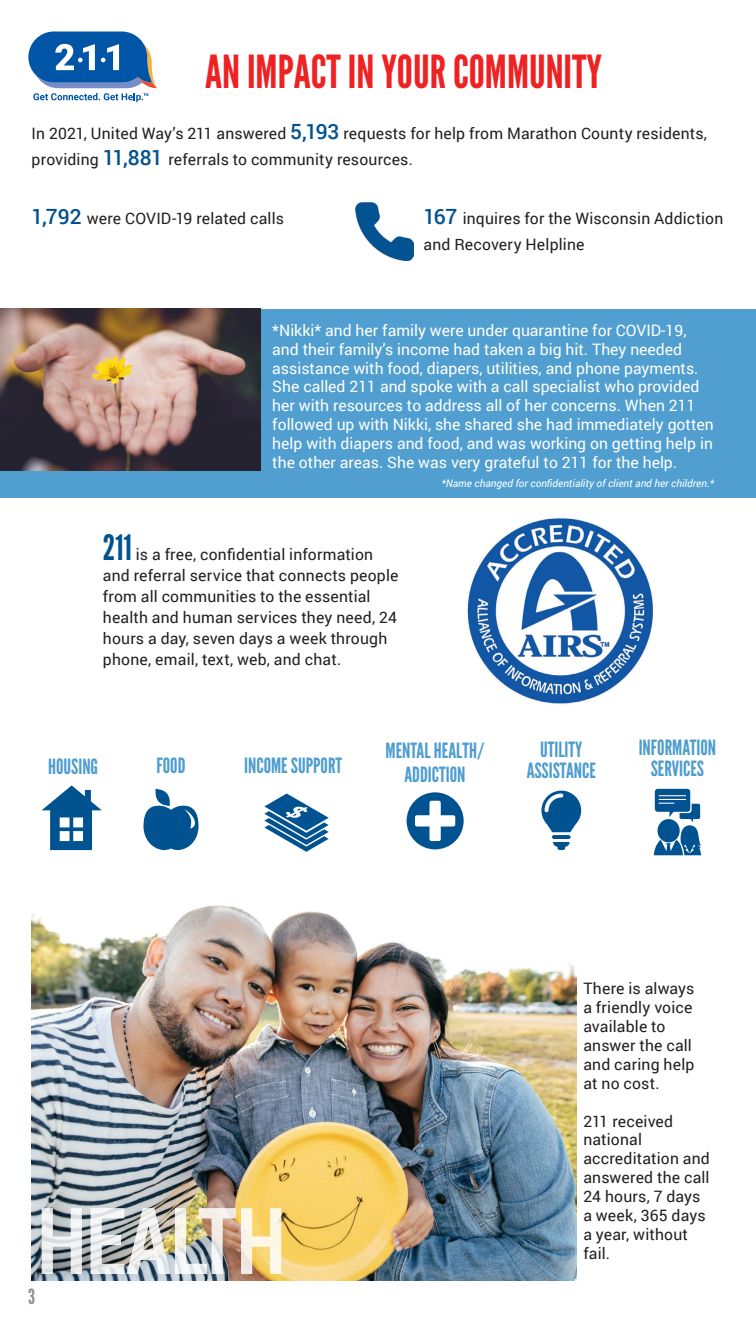
<style>
.page{position:relative;width:756px;height:1323px;background:#fff}
.page>*{position:absolute;margin:0;border:0;box-sizing:border-box;transform-origin:0 0}
.t1{font:700 92.75px "Roboto Condensed";color:#fff;scale:.87 1}
.COMPANY{font:45.5px "League Gothic";color:#ee2123}
.t2{font:35px "League Gothic";color:#015290}
.t3{font:21px/21.7px "League Gothic";color:#4e9dcf;text-align:center}
.t4{font:21px "League Gothic";color:#928e93}
.COMPANY-2{font:15.75px/18.9px "Roboto";letter-spacing:.01em;color:#231f20}
.t5{font:15.75px/18.9px "Roboto";color:#fff}
.t6{font:italic 10.5px "Roboto";color:#fff}
.s1{font-weight:500;font-size:21px;color:#035290}
</style>
<div class="page">
<div style="left:0;top:309px;width:756px;height:189px;background:#509fd0"></div>
<img style="left:0;top:309px;width:261px;height:161px">
<svg style="left:28px;top:32px;width:129px;height:70px"></svg>
<svg style="left:264px;top:794px;width:65px;height:58px"></svg>
<svg style="left:654px;top:789px;width:47px;height:66px"></svg>
<svg style="left:143px;top:789px;width:56px;height:61px"></svg>
<svg style="left:42px;top:785px;width:60px;height:65px"></svg>
<svg style="left:552px;top:835px;width:19px;height:4px"></svg>
<svg style="left:553px;top:842px;width:17px;height:8px"></svg>
<svg style="left:541px;top:791px;width:40px;height:41px"></svg>
<div style="left:407px;top:792px;width:57px;height:57px;background:#005291;border-radius:50%"></div>
<svg style="left:415px;top:801px;width:40px;height:40px"></svg>
<img style="left:355px;top:202px;width:59px;height:59px">
<img style="left:32px;top:905px;width:545px;height:376px">
<img style="left:467px;top:518px;width:186px;height:186px">
<p class="COMPANY" style="left:205px;top:45px;width:399px">AN IMPACT IN YOUR COMMUNITY</p>
<p class="COMPANY-2" style="left:32px;top:120px;width:677px;line-height:26.2px">In 2021, United Way’s 211 answered <span class="s1">5,193</span> requests for help from Marathon County residents, providing <span class="s1">11,881</span> referrals to community resources.</p>
<p class="COMPANY-2" style="left:32px;top:209px;width:254px"><span class="s1">1,792</span> were COVID-19 related calls</p>
<p class="COMPANY-2" style="left:424px;top:209px;width:301px"><span class="s1">167</span> inquires for the Wisconsin Addiction</p>
<p class="COMPANY-2" style="left:424px;top:235px;width:163px">and Recovery Helpline</p>
<p class="t5" style="left:272px;top:320px;width:443px">*Nikki* and her family were under quarantine for COVID-19, and their family’s income had taken a big hit. They needed assistance with food, diapers, utilities, and phone payments.<br>She called 211 and spoke with a call specialist who provided her with resources to address all of her concerns. When 211 followed up with Nikki, she shared she had immediately gotten help with diapers and food, and was working on getting help in the other areas. She was very grateful to 211 for the help.</p>
<p class="t6" style="left:442px;top:476px;width:274px">*Name changed for confidentiality of client and her children.*</p>
<p class="t2" style="left:103px;top:527px;width:31px">211</p>
<p class="COMPANY-2" style="left:103px;top:543px;width:297px;line-height:21px;text-indent:33px">is a free, confidential information and referral service that connects people from all communities to the essential health and human services they need, 24 hours a day, seven days a week through phone, email, text, web, and chat.</p>
<p class="t3" style="left:639px;top:737px;width:79px">INFORMATION</p>
<p class="t3" style="left:527px;top:739px;width:71px">UTILITY<br>ASSISTANCE</p>
<p class="t3" style="left:386px;top:740px;width:100px">MENTAL HEALTH/</p>
<p class="t3" style="left:404px;top:764px;width:63px">ADDICTION</p>
<p class="t3" style="left:157px;top:755px;width:31px">FOOD</p>
<p class="t3" style="left:651px;top:757px;width:55px">SERVICES</p>
<p class="t3" style="left:48px;top:755px;width:52px">HOUSING</p>
<p class="t3" style="left:244px;top:755px;width:100px">INCOME SUPPORT</p>
<h1 class="t1" style="left:37px;top:1176px;width:287px">HEALTH</h1>
<h3 class="t4" style="left:28px;top:1284px;width:9px">3</h3>
<p class="COMPANY-2" style="left:583px;top:979px;width:113px">There is always a friendly voice available to answer the call and caring help at no cost.</p>
<p class="COMPANY-2" style="left:583px;top:1111px;width:128px">211 received national accreditation and answered the call<br>24 hours, 7 days a week, 365 days a year, without</p>
<p class="COMPANY-2" style="left:583px;top:1243px;width:28px">fail.</p>
</div>
